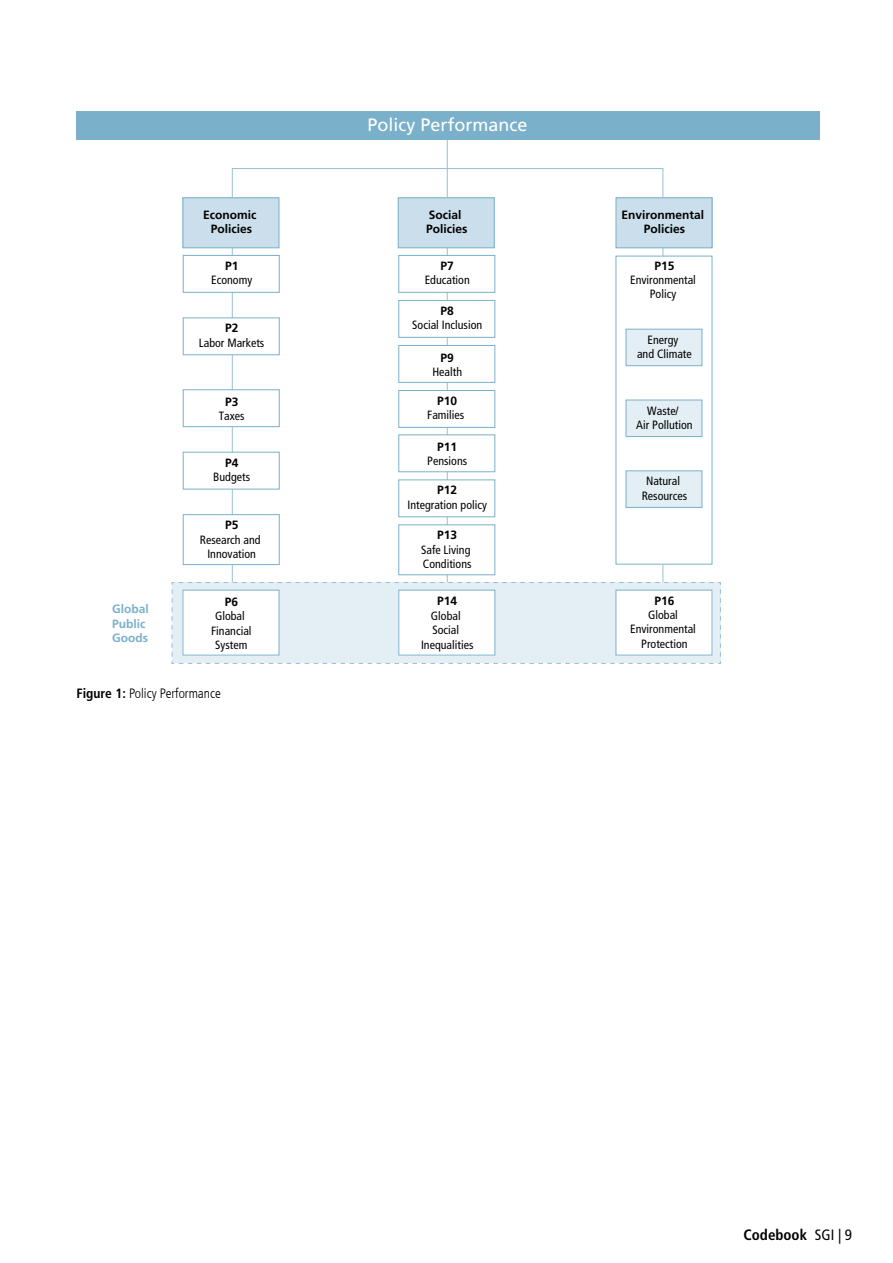
<style>
.page{position:relative;width:893px;height:1263px;background:#fff}
.page>*{position:absolute;margin:0;border:0;box-sizing:border-box;transform-origin:0 0}
.t1{font:18px "Frutiger";color:#fff}
.t2{font:700 condensed 15px "Frutiger LT Com";color:#000}
.t3{font:300 condensed 13.5px "Frutiger LT Com";color:#000}
.t4{font:condensed 12px/14.4px "Frutiger";color:#000;text-align:center}
.t5{font:700 12px/14.4px "Frutiger";color:#000;text-align:center}
.t6{font:700 12px/14.4px "Frutiger";color:#7bb0ca}
.s1{font-weight:700}
.s2{font-weight:400}
</style>
<div class="page">
<hr style="left:447px;top:138px;width:1px;height:494px;background:#97c0d6">
<svg style="left:232px;top:168px;width:431px;height:414px"></svg>
<svg style="left:172px;top:582px;width:549px;height:82px"></svg>
<div style="left:399px;top:590px;width:96px;height:65px;background:#fff"></div>
<div style="left:398px;top:590px;width:97px;height:65px;border:1px solid #7bb0ca"></div>
<div style="left:183px;top:198px;width:96px;height:50px;background:#cadfeb"></div>
<div style="left:183px;top:198px;width:96px;height:50px;border:1px solid #7bb0ca"></div>
<div style="left:183px;top:318px;width:96px;height:37px;background:#fff"></div>
<div style="left:183px;top:318px;width:97px;height:37px;border:1px solid #7bb0ca"></div>
<div style="left:183px;top:390px;width:96px;height:37px;background:#fff"></div>
<div style="left:183px;top:389px;width:97px;height:38px;border:1px solid #7bb0ca"></div>
<div style="left:183px;top:452px;width:96px;height:37px;background:#fff"></div>
<div style="left:183px;top:452px;width:97px;height:37px;border:1px solid #7bb0ca"></div>
<div style="left:183px;top:515px;width:96px;height:50px;background:#fff"></div>
<div style="left:183px;top:514px;width:97px;height:51px;border:1px solid #7bb0ca"></div>
<div style="left:183px;top:590px;width:96px;height:65px;background:#fff"></div>
<div style="left:183px;top:590px;width:96px;height:65px;border:1px solid #7bb0ca"></div>
<div style="left:183px;top:255px;width:96px;height:37px;background:#fff"></div>
<div style="left:183px;top:255px;width:97px;height:38px;border:1px solid #7bb0ca"></div>
<div style="left:399px;top:255px;width:96px;height:37px;background:#fff"></div>
<div style="left:398px;top:255px;width:97px;height:38px;border:1px solid #7bb0ca"></div>
<div style="left:399px;top:300px;width:96px;height:37px;background:#fff"></div>
<div style="left:398px;top:300px;width:97px;height:38px;border:1px solid #7bb0ca"></div>
<div style="left:399px;top:345px;width:96px;height:37px;background:#fff"></div>
<div style="left:398px;top:345px;width:97px;height:38px;border:1px solid #7bb0ca"></div>
<div style="left:399px;top:390px;width:96px;height:37px;background:#fff"></div>
<div style="left:398px;top:390px;width:97px;height:38px;border:1px solid #7bb0ca"></div>
<div style="left:399px;top:435px;width:96px;height:37px;background:#fff"></div>
<div style="left:398px;top:435px;width:97px;height:37px;border:1px solid #7bb0ca"></div>
<div style="left:399px;top:480px;width:96px;height:37px;background:#fff"></div>
<div style="left:398px;top:480px;width:97px;height:37px;border:1px solid #7bb0ca"></div>
<div style="left:399px;top:525px;width:96px;height:50px;background:#fff"></div>
<div style="left:398px;top:525px;width:97px;height:50px;border:1px solid #7bb0ca"></div>
<div style="left:398px;top:198px;width:96px;height:50px;background:#cadfeb"></div>
<div style="left:398px;top:198px;width:96px;height:50px;border:1px solid #7bb0ca"></div>
<div style="left:616px;top:198px;width:96px;height:50px;background:#cadfeb"></div>
<div style="left:616px;top:198px;width:96px;height:50px;border:1px solid #7bb0ca"></div>
<div style="left:616px;top:256px;width:96px;height:308px;background:#fff"></div>
<div style="left:626px;top:329px;width:76px;height:37px;background:#e4eff5"></div>
<div style="left:626px;top:329px;width:76px;height:37px;border:1px solid #7bb0ca"></div>
<div style="left:626px;top:400px;width:76px;height:36px;background:#e4eff5"></div>
<div style="left:626px;top:400px;width:76px;height:37px;border:1px solid #7bb0ca"></div>
<div style="left:626px;top:471px;width:76px;height:36px;background:#e4eff5"></div>
<div style="left:626px;top:471px;width:76px;height:37px;border:1px solid #7bb0ca"></div>
<div style="left:616px;top:590px;width:96px;height:65px;background:#fff"></div>
<div style="left:616px;top:590px;width:96px;height:65px;border:1px solid #7bb0ca"></div>
<div style="left:77px;top:111px;width:743px;height:28px;background:#7bb0ca"></div>
<p class="t5" style="left:203px;top:207px;width:55px">Economic<br>Policies</p>
<p class="t5" style="left:225px;top:259px;width:15px">P1</p>
<p class="t4" style="left:211px;top:273px;width:43px">Economy</p>
<p class="t6" style="left:112px;top:602px;width:38px">Global<br>Public<br>Goods</p>
<p class="t5" style="left:225px;top:321px;width:15px">P2</p>
<p class="t4" style="left:199px;top:336px;width:67px">Labor Markets</p>
<p class="t5" style="left:225px;top:394px;width:15px">P3</p>
<p class="t4" style="left:219px;top:409px;width:27px">Taxes</p>
<p class="t5" style="left:225px;top:455px;width:15px">P4</p>
<p class="t4" style="left:213px;top:470px;width:38px">Budgets</p>
<p class="t5" style="left:225px;top:518px;width:15px">P5</p>
<p class="t4" style="left:200px;top:532px;width:62px">Research and<br>Innovation</p>
<p class="t5" style="left:225px;top:594px;width:15px">P6</p>
<p class="t4" style="left:211px;top:609px;width:42px">Global<br>Financial<br>System</p>
<p class="t3" style="left:77px;top:685px;width:146px"><span class="s1">Figure 1:</span> Policy Performance</p>
<h1 class="t1" style="left:368px;top:114px;width:161px">Policy Performance</h1>
<p class="t5" style="left:426px;top:207px;width:43px;text-align:left">Social<br>Policies</p>
<p class="t5" style="left:621px;top:207px;width:84px">Environmental<br>Policies</p>
<p class="t5" style="left:654px;top:258px;width:21px">P15</p>
<p class="t4" style="left:630px;top:273px;width:67px">Environmental<br>Policy</p>
<p class="t4" style="left:637px;top:332px;width:56px">Energy<br>and Climate</p>
<p class="t5" style="left:441px;top:259px;width:15px">P7</p>
<p class="t4" style="left:425px;top:273px;width:47px">Education</p>
<p class="t5" style="left:441px;top:304px;width:15px">P8</p>
<p class="t4" style="left:412px;top:318px;width:71px">Social Inclusion</p>
<p class="t5" style="left:441px;top:350px;width:15px">P9</p>
<p class="t4" style="left:432px;top:365px;width:31px">Health</p>
<p class="t5" style="left:437px;top:394px;width:21px">P10</p>
<p class="t4" style="left:427px;top:408px;width:39px">Families</p>
<p class="t5" style="left:437px;top:439px;width:21px">P11</p>
<p class="t4" style="left:427px;top:454px;width:41px">Pensions</p>
<p class="t5" style="left:437px;top:483px;width:21px">P12</p>
<p class="t4" style="left:407px;top:498px;width:81px">Integration policy</p>
<p class="t5" style="left:437px;top:528px;width:21px">P13</p>
<p class="t4" style="left:421px;top:542px;width:52px;text-align:left">Safe Living<br>Conditions</p>
<p class="t4" style="left:636px;top:403px;width:58px">Waste/<br>Air Pollution</p>
<p class="t4" style="left:642px;top:474px;width:47px">Natural<br>Resources</p>
<p class="t5" style="left:437px;top:594px;width:21px">P14</p>
<p class="t4" style="left:421px;top:608px;width:54px">Global<br>Social<br>Inequalities</p>
<p class="t5" style="left:654px;top:593px;width:21px">P16</p>
<p class="t4" style="left:630px;top:608px;width:67px">Global<br>Environmental<br>Protection</p>
<p class="t2" style="left:743px;top:1226px;width:110px">Codebook <span class="s2">SGI | 9</span></p>
</div>
